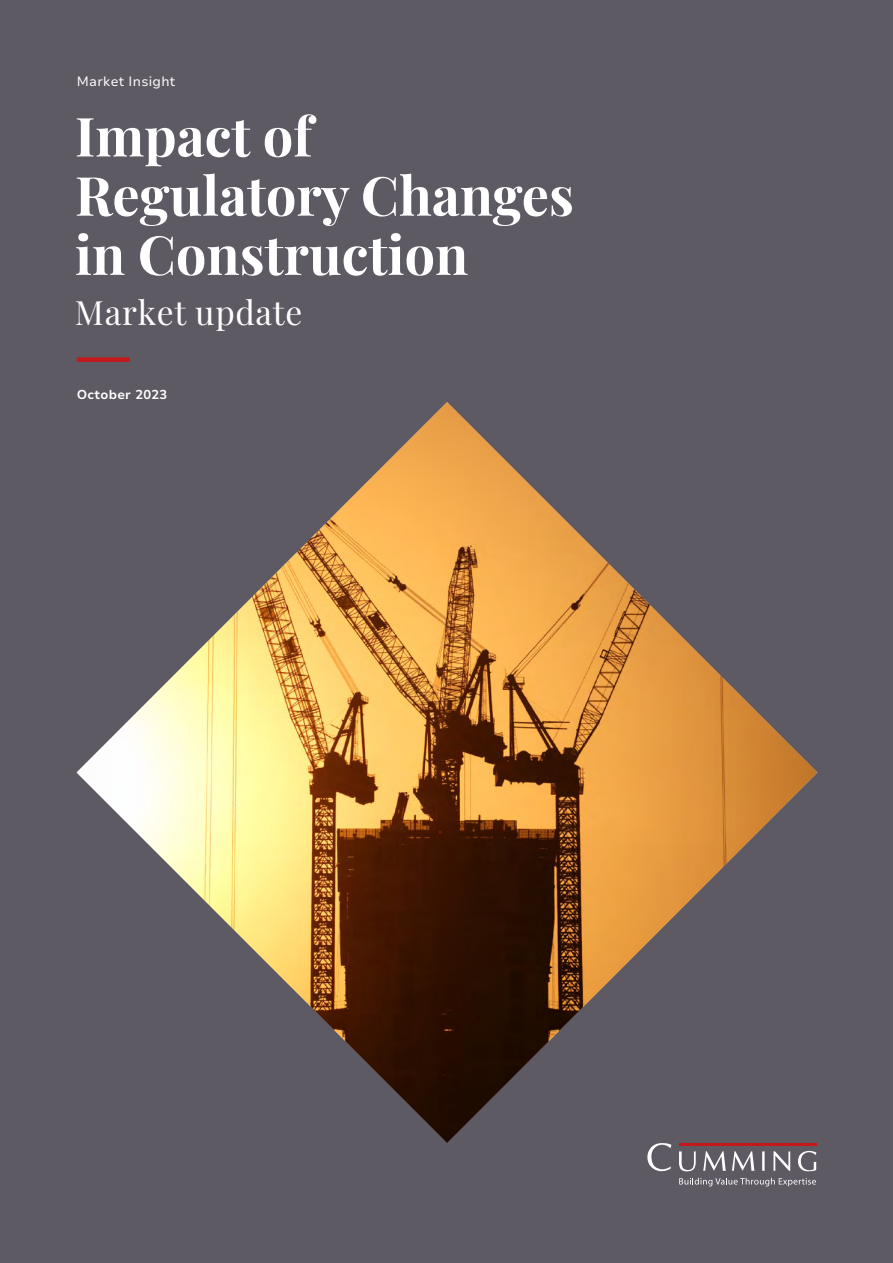
<style>
.page{position:relative;width:893px;height:1263px;background:#5e5a64}
.page>*{position:absolute;margin:0;border:0;box-sizing:border-box;transform-origin:0 0}
.t1{font:700 54px/59.2px "Playfair Display";color:#fff}
.t2{font:33.45px "Playfair Display";letter-spacing:.02em;color:#fff}
.t3{font:200 13.5px "Nunito Sans 12 pt";letter-spacing:.025em;color:#fff}
.t4{font:200 12.9px "Nunito Sans 12 pt";letter-spacing:.025em;color:#fff}
</style>
<div class="page">
<div style="left:77px;top:357px;width:53px;height:5px;background:#c6171a"></div>
<hr style="left:679px;top:1143px;width:137px;height:3px;background:#c6171a">
<svg style="left:647px;top:1143px;width:24px;height:28px"></svg>
<svg style="left:679px;top:1151px;width:17px;height:21px"></svg>
<svg style="left:703px;top:1151px;width:23px;height:20px"></svg>
<svg style="left:762px;top:1151px;width:3px;height:20px"></svg>
<svg style="left:773px;top:1151px;width:17px;height:20px"></svg>
<svg style="left:798px;top:1151px;width:18px;height:20px"></svg>
<svg style="left:679px;top:1178px;width:137px;height:8px"></svg>
<svg style="left:732px;top:1151px;width:22px;height:20px"></svg>
<img style="left:77px;top:402px;width:739px;height:741px">
<p class="t3" style="left:77px;top:72px;width:100px">Market Insight</p>
<p class="t1" style="left:75px;top:102px;width:500px">Impact of<br>Regulatory Changes in Construction</p>
<p class="t2" style="left:75px;top:286px;width:229px">Market update</p>
<p class="t4" style="left:77px;top:386px;width:92px">October 2023</p>
</div>
